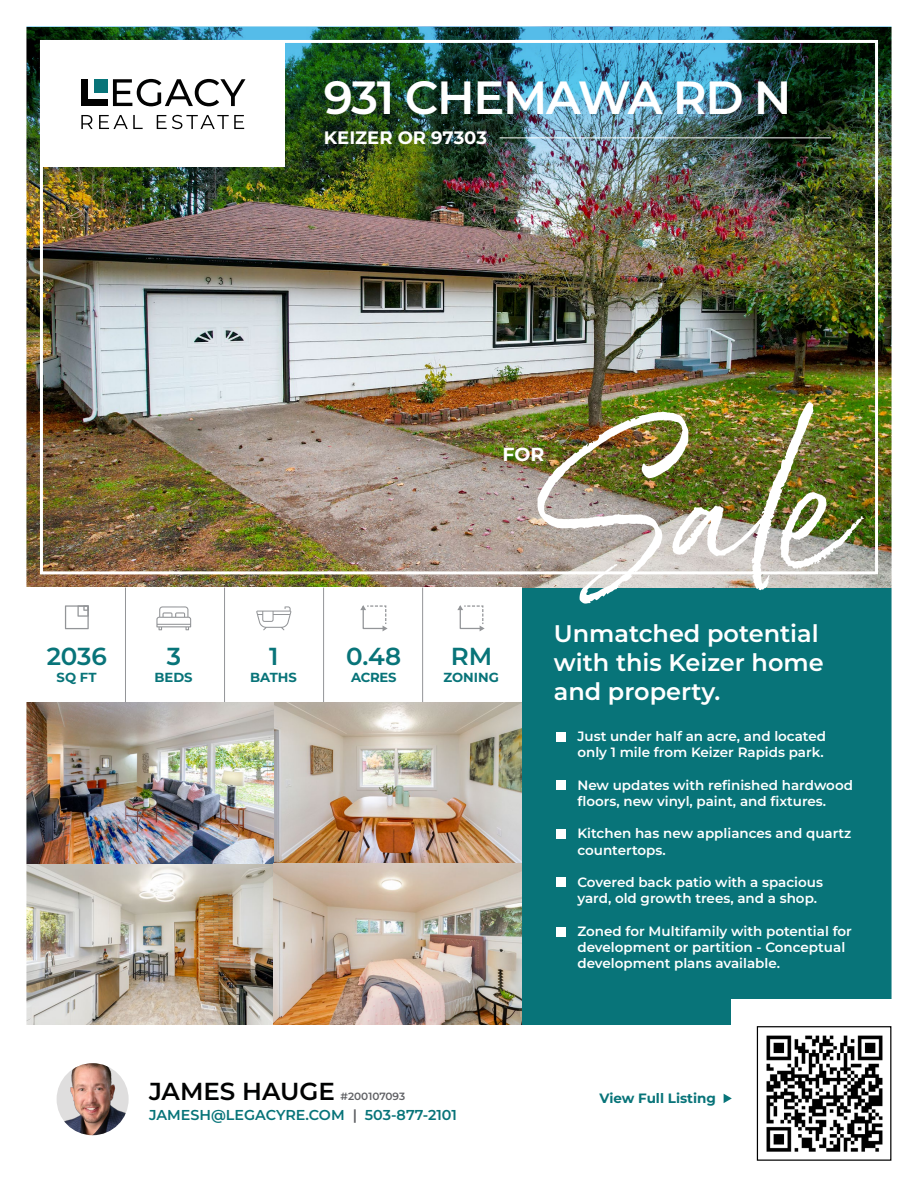
<style>
.page{position:relative;width:918px;height:1188px;background:#fff}
.page>*{position:absolute;margin:0;border:0;box-sizing:border-box;transform-origin:0 0}
.t1{font:600 46.5px "Montserrat";letter-spacing:-.03em;color:#fff}
.t2{font:600 24.6px "Montserrat";color:#087479}
.t3{font:600 24.6px "Montserrat";color:#010202}
.t4{font:600 24px/28.8px "Montserrat";color:#fff}
.t5{font:700 19.05px "Montserrat";color:#fff}
.t6{font:700 18px "Montserrat";color:#fff}
.t7{font:600 14.4px "Montserrat";color:#087479}
.t8{font:600 13.5px/16.2px "Montserrat";color:#fff}
.t9{font:700 13.5px "Montserrat";color:#087479}
.t10{font:700 13.2px "Montserrat";color:#087479}
.t11{font:600 10.5px "Montserrat";color:#606165}
.s1{color:#606165}
</style>
<div class="page">
<img style="left:26px;top:26px;width:866px;height:1110px">
<img style="left:57px;top:1063px;width:72px;height:72px;border-radius:36px">
<div style="left:732px;top:999px;width:186px;height:187px;background:#fff"></div>
<div style="left:757px;top:1026px;width:134px;height:135px;border:1px solid #010101"></div>
<svg style="left:724px;top:1094px;width:8px;height:9px"></svg>
<img style="left:766px;top:1035px;width:117px;height:117px">
<h1 class="t1" style="left:324px;top:67px;width:469px">931 CHEMAWA RD N</h1>
<h3 class="t6" style="left:324px;top:125px;width:165px">KEIZER OR 97303</h3>
<h3 class="t5" style="left:502px;top:442px;width:43px">FOR</h3>
<h2 class="t2" style="left:47px;top:640px;width:62px">2036</h2>
<h2 class="t2" style="left:346px;top:640px;width:57px">0.48</h2>
<p class="t10" style="left:57px;top:669px;width:41px">SQ FT</p>
<h2 class="t2" style="left:167px;top:640px;width:16px">3</h2>
<h2 class="t2" style="left:269px;top:640px;width:11px">1</h2>
<p class="t10" style="left:154px;top:669px;width:40px">BEDS</p>
<p class="t10" style="left:250px;top:669px;width:48px">BATHS</p>
<p class="t10" style="left:351px;top:669px;width:47px">ACRES</p>
<h2 class="t2" style="left:451px;top:640px;width:43px">RM</h2>
<p class="t10" style="left:443px;top:669px;width:57px">ZONING</p>
<h2 class="t3" style="left:149px;top:1075px;width:187px">JAMES HAUGE</h2>
<p class="t11" style="left:341px;top:1089px;width:66px">#200107093</p>
<p class="t7" style="left:149px;top:1106px;width:309px">JAMESH@LEGACYRE.COM <span class="s1">|</span> 503-877-2101</p>
<h3 class="t4" style="left:554px;top:619px;width:271px">Unmatched potential with this Keizer home and property.</h3>
<p class="t8" style="left:577px;top:728px;width:250px">Just under half an acre, and located only 1 mile from Keizer Rapids park.</p>
<p class="t8" style="left:577px;top:777px;width:277px">New updates with refinished hardwood floors, new vinyl, paint, and fixtures.</p>
<p class="t8" style="left:577px;top:825px;width:276px">Kitchen has new appliances and quartz countertops.</p>
<p class="t8" style="left:577px;top:874px;width:247px">Covered back patio with a spacious yard, old growth trees, and a shop.</p>
<p class="t8" style="left:577px;top:922px;width:276px">Zoned for Multifamily with potential for development or partition - Conceptual development plans available.</p>
<p class="t9" style="left:599px;top:1089px;width:118px">View Full Listing</p>
</div>
